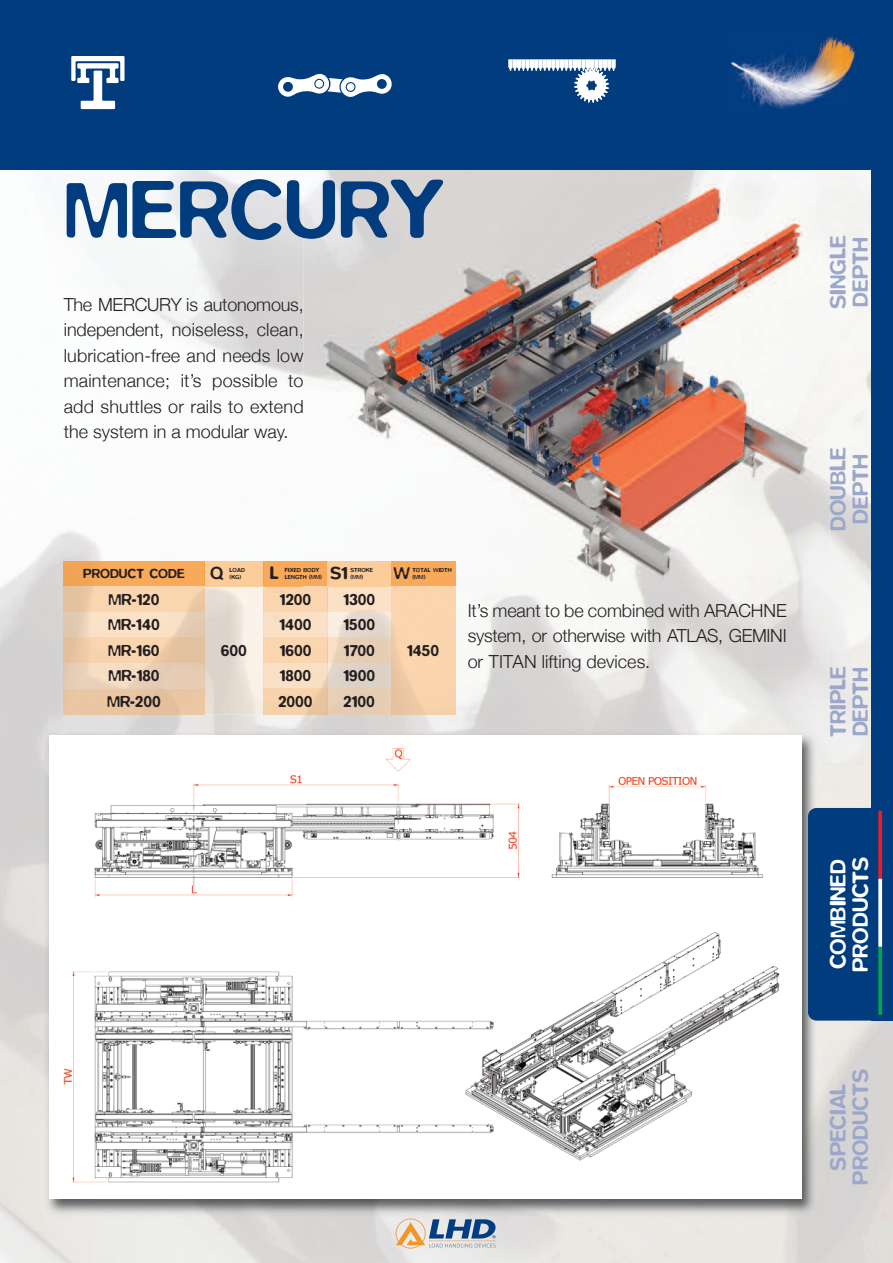
<style>
.page{position:relative;width:893px;height:1263px;background:#fff}
.page>*{position:absolute;margin:0;border:0;box-sizing:border-box;transform-origin:0 0}
.t1{font:500 84px "Blur";color:#013c7f}
.t2{font:500 22.5px/22.5px "Blur";color:#9ba7cb;text-align:center}
.t3{font:500 22.5px/22.5px "Blur";color:#fff}
.t4{font:300 18px/25.5px "Helvetica Neue";color:#231f20;text-align:justify}
.t5{font:500 18px "Blur";color:#231f20}
.t6{font:500 16.5px/25.5px "Blur";color:#231f20;text-align:justify}
.t7{font:500 13.5px "Blur";color:#231f20}
.t8{font:500 6px "Blur";color:#231f20}
</style>
<div class="page">
<img style="left:0;top:170px;width:893px;height:1093px">
<div style="left:0;top:0;width:893px;height:170px;background:#013c7f"></div>
<img style="left:42px;top:729px;width:779px;height:489px">
<img style="left:53px;top:736px;width:743px;height:461px">
<img style="left:304px;top:183px;width:525px;height:404px">
<img style="left:396px;top:1244px;width:29px;height:4px">
<img style="left:71px;top:56px;width:54px;height:25px">
<svg style="left:278px;top:74px;width:114px;height:23px"></svg>
<div style="left:347px;top:83px;width:7px;height:8px;background:#fff;border-radius:50%"></div>
<div style="left:315px;top:80px;width:8px;height:8px;background:#fff;border-radius:50%"></div>
<svg style="left:508px;top:59px;width:108px;height:44px"></svg>
<img style="left:730px;top:36px;width:125px;height:73px">
<div style="left:808px;top:808px;width:72px;height:212px;background:#013c7f;border-radius:9px"></div>
<div style="left:872px;top:145px;width:21px;height:875px;background:#013c7f"></div>
<svg style="left:878px;top:811px;width:4px;height:68px"></svg>
<svg style="left:878px;top:879px;width:4px;height:68px"></svg>
<svg style="left:878px;top:947px;width:4px;height:68px"></svg>
<img style="left:64px;top:561px;width:391px;height:153px">
<img style="left:327px;top:587px;width:64px;height:1px">
<svg style="left:264px;top:561px;width:1px;height:153px"></svg>
<svg style="left:304px;top:587px;width:24px;height:127px;background:#f6d6b4"></svg>
<img style="left:391px;top:587px;width:64px;height:1px">
<svg style="left:204px;top:561px;width:1px;height:153px"></svg>
<h1 class="t1" style="left:64px;top:160px;width:382px">MERCURY</h1>
<p class="t4" style="left:64px;top:290px;width:241px">The MERCURY is autonomous, independent, noiseless, clean, lubrication-free and needs low maintenance; it’s possible to add shuttles or rails to extend the system in a modular way.</p>
<p class="t7" style="left:83px;top:566px;width:103px">PRODUCT CODE</p>
<p class="t5" style="left:270px;top:563px;width:11px">L</p>
<p class="t8" style="left:285px;top:574px;width:39px">LENGTH (MM)</p>
<p class="t5" style="left:210px;top:563px;width:15px">Q</p>
<p class="t8" style="left:230px;top:574px;width:13px">(KG)</p>
<p class="t8" style="left:230px;top:567px;width:17px">LOAD</p>
<p class="t8" style="left:285px;top:567px;width:36px">FIXED BODY</p>
<p class="t5" style="left:330px;top:563px;width:19px">S1</p>
<p class="t8" style="left:350px;top:574px;width:14px">(MM)</p>
<p class="t8" style="left:350px;top:567px;width:24px">STROKE</p>
<p class="t5" style="left:394px;top:563px;width:18px">W</p>
<p class="t8" style="left:412px;top:574px;width:14px">(MM)</p>
<p class="t8" style="left:412px;top:567px;width:41px">TOTAL WIDTH</p>
<p class="t6" style="left:108px;top:586px;width:53px">MR-120<br>MR-140<br>MR-160</p>
<p class="t6" style="left:108px;top:663px;width:53px">MR-180</p>
<p class="t6" style="left:107px;top:688px;width:55px">MR-200</p>
<p class="t6" style="left:221px;top:637px;width:27px">600</p>
<p class="t6" style="left:279px;top:586px;width:34px">1200<br>1400<br>1600<br>1800</p>
<p class="t6" style="left:278px;top:688px;width:36px">2000</p>
<p class="t6" style="left:343px;top:586px;width:33px">1300<br>1500<br>1700<br>1900<br>2100</p>
<p class="t6" style="left:407px;top:637px;width:34px">1450</p>
<p class="t4" style="left:468px;top:596px;width:320px">It’s meant to be combined with ARACHNE system, or otherwise with ATLAS, GEMINI or TITAN lifting devices.</p>
<p class="t2" style="left:826px;top:309px;width:75px;text-align:left;rotate:-90deg">SINGLE<br>DEPTH</p>
<p class="t2" style="left:826px;top:531px;width:85px;rotate:-90deg">DOUBLE<br>DEPTH</p>
<p class="t2" style="left:826px;top:737px;width:73px;text-align:left;rotate:-90deg">TRIPLE<br>DEPTH</p>
<p class="t3" style="left:826px;top:972px;width:117px;rotate:-90deg">COMBINED<br>PRODUCTS</p>
<p class="t2" style="left:826px;top:1185px;width:117px;rotate:-90deg">SPECIAL<br>PRODUCTS</p>
</div>
